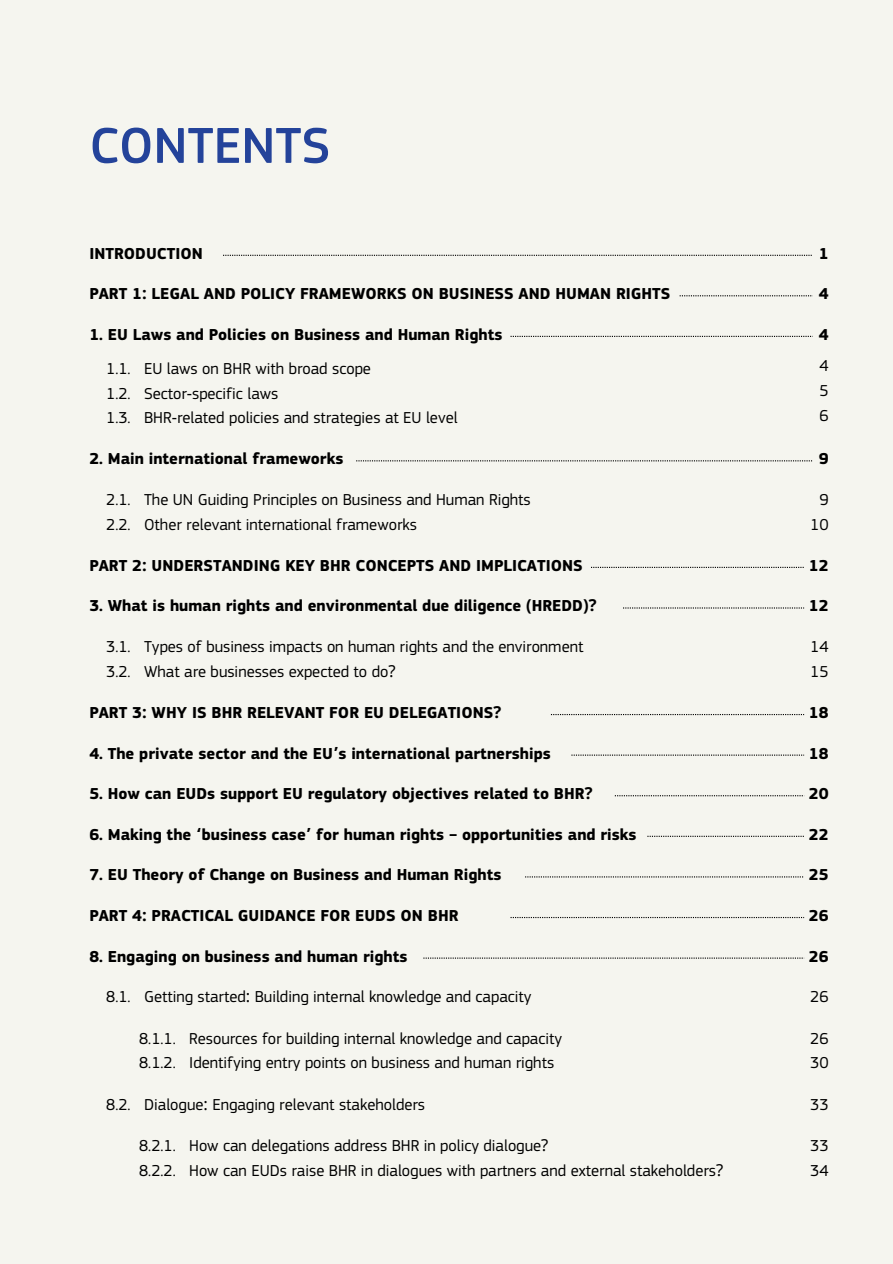
<style>
.page{position:relative;width:893px;height:1264px;background:#fff}
.page>*{position:absolute;margin:0;border:0;box-sizing:border-box;transform-origin:0 0}
.t1{font:500 52.5px "PF Square Sans Pro";color:#24439a}
.t2{font:16.5px "PF Square Sans Pro";color:#000}
.t3{font:700 16.5px "PF Square Sans Pro";color:#000}
.s1{font-family:"Noto Sans"}
.s2{font-family:"Noto Sans Gurmukhi"}
</style>
<div class="page">
<div style="left:0;top:0;width:892px;height:1263px;background:#f5f5ef"></div>
<svg style="left:223px;top:255px;width:588px;height:1px"></svg>
<svg style="left:510px;top:336px;width:302px;height:1px"></svg>
<svg style="left:679px;top:295px;width:134px;height:1px"></svg>
<svg style="left:356px;top:460px;width:456px;height:1px"></svg>
<svg style="left:591px;top:567px;width:212px;height:1px"></svg>
<svg style="left:623px;top:607px;width:181px;height:1px"></svg>
<svg style="left:551px;top:714px;width:253px;height:1px"></svg>
<svg style="left:571px;top:754px;width:233px;height:1px"></svg>
<svg style="left:614px;top:795px;width:189px;height:1px"></svg>
<svg style="left:647px;top:835px;width:156px;height:1px"></svg>
<svg style="left:525px;top:876px;width:278px;height:1px"></svg>
<svg style="left:510px;top:917px;width:294px;height:1px"></svg>
<svg style="left:423px;top:957px;width:381px;height:1px"></svg>
<h1 class="t1" style="left:89px;top:123px;width:242px">CONTENTS</h1>
<h2 class="t3" style="left:89px;top:246px;width:115px">INTRODUCTION</h2>
<p class="t3" style="left:89px;top:287px;width:582px">PART 1<span class="s1">:</span> LEGAL AND POLICY FRAMEWORKS ON BUSINESS AND HUMAN RIGHTS</p>
<p class="t3" style="left:89px;top:327px;width:414px">1. EU Laws and Policies on Business and Human Rights</p>
<h2 class="t2" style="left:106px;top:361px;width:266px">1.1. EU laws on BHR with broad scope</h2>
<p class="t2" style="left:106px;top:386px;width:174px">1.2. Sector<span class="s1">-</span>specific laws</p>
<p class="t2" style="left:106px;top:411px;width:353px">1.3. BHR<span class="s1">-</span>related policies and strategies at EU level</p>
<h3 class="t3" style="left:89px;top:452px;width:256px">2. Main international frameworks</h3>
<p class="t2" style="left:106px;top:493px;width:426px">2.1. The UN Guiding Principles on Business and Human Rights</p>
<p class="t2" style="left:106px;top:517px;width:312px">2.2. Other relevant international frameworks</p>
<p class="t3" style="left:89px;top:558px;width:495px">PART 2<span class="s1">:</span> UNDERSTANDING KEY BHR CONCEPTS AND IMPLICATIONS</p>
<p class="t3" style="left:89px;top:599px;width:508px">3. What is human rights and environmental due diligence <span class="s1">(</span>HREDD<span class="s1">)?</span></p>
<p class="t2" style="left:106px;top:640px;width:478px">3.1. Types of business impacts on human rights and the environment</p>
<p class="t2" style="left:106px;top:664px;width:291px">3.2. What are businesses expected to do<span class="s1">?</span></p>
<p class="t3" style="left:89px;top:705px;width:413px">PART 3<span class="s1">:</span> WHY IS BHR RELEVANT FOR EU DELEGATIONS<span class="s1">?</span></p>
<p class="t3" style="left:89px;top:746px;width:463px">4. The private sector and the EU<span class="s2">’</span>s international partnerships</p>
<h3 class="t3" style="left:89px;top:786px;width:504px">5. How can EUDs support EU regulatory objectives related to BHR<span class="s1">?</span></h3>
<p class="t3" style="left:89px;top:827px;width:549px">6. Making the <span class="s2">‘</span>business case<span class="s2">’</span> for human rights <span class="s2">–</span> opportunities and risks</p>
<p class="t3" style="left:89px;top:867px;width:413px">7. EU Theory of Change on Business and Human Rights</p>
<p class="t3" style="left:89px;top:908px;width:371px">PART 4<span class="s1">:</span> PRACTICAL GUIDANCE FOR EUDS ON BHR</p>
<p class="t3" style="left:89px;top:949px;width:319px">8. Engaging on business and human rights</p>
<p class="t2" style="left:106px;top:990px;width:427px">8.1. Getting started<span class="s1">:</span> Building internal knowledge and capacity</p>
<p class="t2" style="left:139px;top:1031px;width:424px">8.1.1. Resources for building internal knowledge and capacity</p>
<h2 class="t2" style="left:139px;top:1055px;width:416px">8.1.2. Identifying entry points on business and human rights</h2>
<p class="t2" style="left:106px;top:1097px;width:320px">8.2. Dialogue<span class="s1">:</span> Engaging relevant stakeholders</p>
<p class="t2" style="left:139px;top:1138px;width:411px">8.2.1. How can delegations address BHR in policy dialogue<span class="s1">?</span></p>
<h3 class="t2" style="left:139px;top:1163px;width:585px">8.2.2. How can EUDs raise BHR in dialogues with partners and external stakeholders<span class="s1">?</span></h3>
<p class="t3" style="left:818px;top:246px;width:11px">1</p>
<p class="t3" style="left:818px;top:287px;width:11px">4</p>
<p class="t3" style="left:818px;top:327px;width:11px">4</p>
<p class="t2" style="left:819px;top:359px;width:11px">4</p>
<p class="t2" style="left:819px;top:383px;width:11px">5</p>
<p class="t2" style="left:819px;top:408px;width:11px">6</p>
<h2 class="t3" style="left:818px;top:452px;width:11px">9</h2>
<p class="t2" style="left:819px;top:493px;width:11px">9</p>
<p class="t2" style="left:810px;top:517px;width:20px">10</p>
<h3 class="t3" style="left:808px;top:558px;width:21px">12</h3>
<p class="t3" style="left:808px;top:599px;width:21px">12</p>
<p class="t2" style="left:810px;top:640px;width:20px">14</p>
<h3 class="t2" style="left:810px;top:664px;width:20px">15</h3>
<p class="t3" style="left:808px;top:705px;width:21px">18</p>
<p class="t3" style="left:808px;top:746px;width:21px">18</p>
<h3 class="t3" style="left:808px;top:786px;width:21px">20</h3>
<p class="t3" style="left:808px;top:827px;width:21px">22</p>
<p class="t3" style="left:808px;top:867px;width:21px">25</p>
<h3 class="t3" style="left:808px;top:908px;width:21px">26</h3>
<p class="t3" style="left:808px;top:949px;width:21px">26</p>
<p class="t2" style="left:810px;top:990px;width:20px">26</p>
<h2 class="t2" style="left:810px;top:1031px;width:20px">26</h2>
<p class="t2" style="left:810px;top:1055px;width:20px">30</p>
<p class="t2" style="left:810px;top:1097px;width:20px">33</p>
<h3 class="t2" style="left:810px;top:1138px;width:20px">33</h3>
<p class="t2" style="left:810px;top:1163px;width:20px">34</p>
</div>
